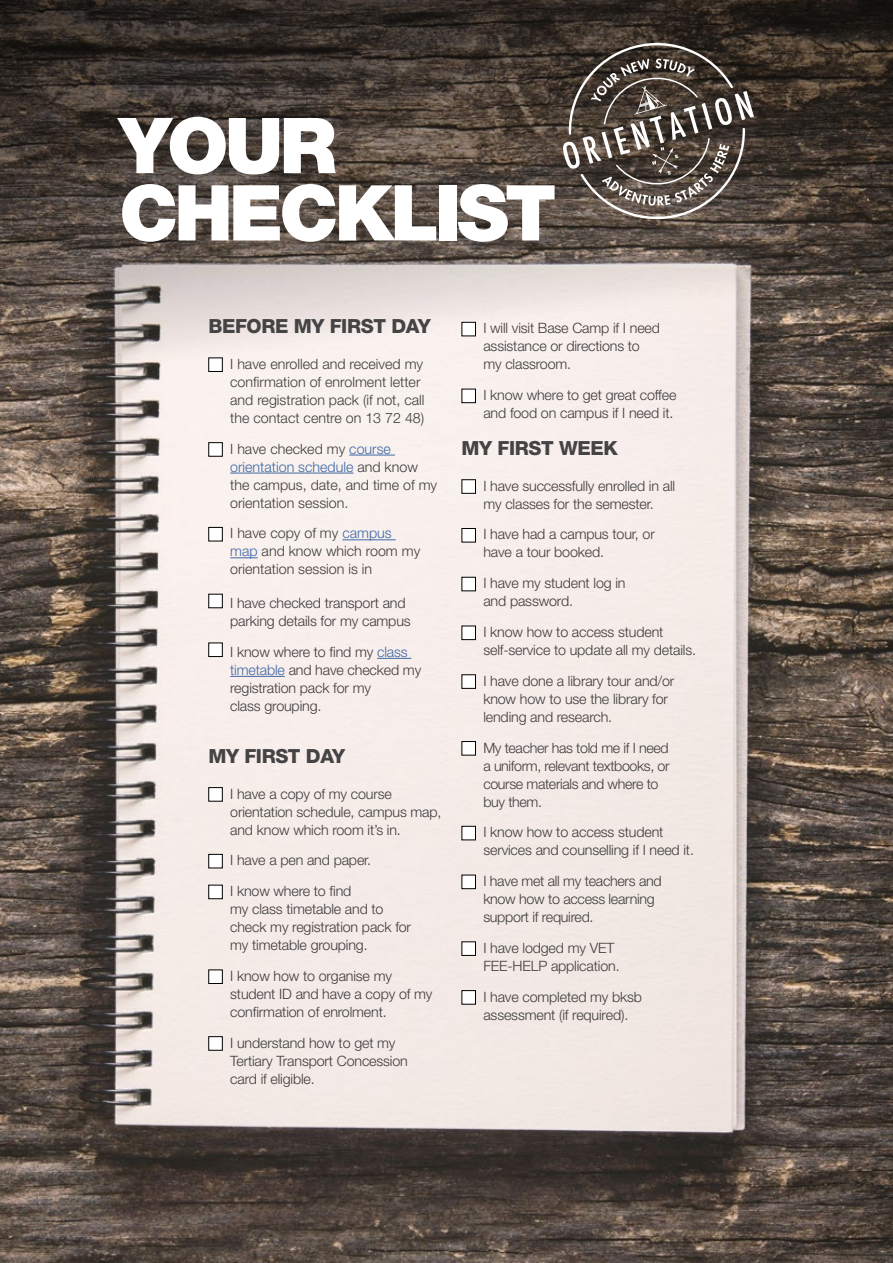
<style>
.page{position:relative;width:893px;height:1263px;background:#fff}
.page>*{position:absolute;margin:0;border:0;box-sizing:border-box;transform-origin:0 0}
.t1{font:900 77.25px/67.3px "Helvetica Neue LT Std";letter-spacing:-.05em;color:#fff}
.t2{font:800 19.5px "Helvetica Neue LT Std";letter-spacing:-.02em;color:#454444}
.t3{font:300 14.25px/18px "Helvetica Neue LT Std";letter-spacing:-.01em;color:#3c3c3b}
.s1{color:#3f68a5}
</style>
<div class="page">
<img style="left:0;top:526px;width:893px;height:737px">
<svg style="left:0;top:0;width:893px;height:526px;background:#8a807a"></svg>
<hr style="left:349px;top:455px;width:46px;height:1px;background:#3f68a5">
<hr style="left:230px;top:473px;width:123px;height:1px;background:#3f68a5">
<hr style="left:342px;top:539px;width:54px;height:1px;background:#3f68a5">
<svg style="left:230px;top:557px;width:28px;height:1px"></svg>
<hr style="left:377px;top:658px;width:34px;height:1px;background:#3f68a5">
<hr style="left:230px;top:676px;width:55px;height:1px;background:#3f68a5">
<div style="left:209px;top:358px;width:13px;height:13px;background:#fff"></div>
<div style="left:208px;top:357px;width:15px;height:15px;border:1px solid #000"></div>
<div style="left:209px;top:443px;width:13px;height:13px;background:#fff"></div>
<div style="left:208px;top:442px;width:15px;height:15px;border:1px solid #000"></div>
<div style="left:209px;top:527px;width:13px;height:14px;background:#fff"></div>
<div style="left:208px;top:527px;width:15px;height:14px;border:1px solid #000"></div>
<div style="left:209px;top:594px;width:13px;height:14px;background:#fff"></div>
<div style="left:208px;top:594px;width:15px;height:14px;border:1px solid #000"></div>
<div style="left:209px;top:643px;width:13px;height:13px;background:#fff"></div>
<div style="left:208px;top:642px;width:15px;height:15px;border:1px solid #000"></div>
<div style="left:209px;top:788px;width:13px;height:13px;background:#fff"></div>
<div style="left:208px;top:787px;width:15px;height:14px;border:1px solid #000"></div>
<div style="left:209px;top:854px;width:13px;height:14px;background:#fff"></div>
<div style="left:208px;top:854px;width:15px;height:14px;border:1px solid #000"></div>
<div style="left:209px;top:885px;width:13px;height:14px;background:#fff"></div>
<div style="left:208px;top:885px;width:15px;height:14px;border:1px solid #000"></div>
<div style="left:209px;top:970px;width:13px;height:13px;background:#fff"></div>
<div style="left:208px;top:969px;width:15px;height:15px;border:1px solid #000"></div>
<div style="left:209px;top:1037px;width:13px;height:13px;background:#fff"></div>
<div style="left:208px;top:1036px;width:15px;height:15px;border:1px solid #000"></div>
<div style="left:462px;top:322px;width:13px;height:14px;background:#fff"></div>
<div style="left:461px;top:322px;width:15px;height:14px;border:1px solid #000"></div>
<div style="left:462px;top:389px;width:13px;height:14px;background:#fff"></div>
<div style="left:461px;top:389px;width:15px;height:14px;border:1px solid #000"></div>
<div style="left:462px;top:480px;width:13px;height:13px;background:#fff"></div>
<div style="left:461px;top:479px;width:15px;height:15px;border:1px solid #000"></div>
<div style="left:462px;top:528px;width:13px;height:14px;background:#fff"></div>
<div style="left:461px;top:528px;width:15px;height:14px;border:1px solid #000"></div>
<div style="left:462px;top:577px;width:13px;height:14px;background:#fff"></div>
<div style="left:461px;top:577px;width:15px;height:14px;border:1px solid #000"></div>
<div style="left:462px;top:626px;width:13px;height:14px;background:#fff"></div>
<div style="left:461px;top:626px;width:15px;height:14px;border:1px solid #000"></div>
<div style="left:462px;top:675px;width:13px;height:13px;background:#fff"></div>
<div style="left:461px;top:674px;width:15px;height:15px;border:1px solid #000"></div>
<div style="left:462px;top:741px;width:13px;height:14px;background:#fff"></div>
<div style="left:461px;top:741px;width:15px;height:14px;border:1px solid #000"></div>
<div style="left:462px;top:826px;width:13px;height:14px;background:#fff"></div>
<div style="left:461px;top:826px;width:15px;height:14px;border:1px solid #000"></div>
<div style="left:462px;top:875px;width:13px;height:14px;background:#fff"></div>
<div style="left:461px;top:875px;width:15px;height:14px;border:1px solid #000"></div>
<div style="left:462px;top:942px;width:13px;height:13px;background:#fff"></div>
<div style="left:461px;top:941px;width:15px;height:15px;border:1px solid #000"></div>
<div style="left:462px;top:990px;width:13px;height:14px;background:#fff"></div>
<div style="left:461px;top:990px;width:15px;height:14px;border:1px solid #000"></div>
<svg style="left:563px;top:35px;width:191px;height:192px;background:#5e554e"></svg>
<h1 class="t1" style="left:119px;top:112px;width:439px">YOUR<br>CHECKLIST</h1>
<h2 class="t2" style="left:208px;top:314px;width:224px">BEFORE MY FIRST DAY</h2>
<p class="t3" style="left:230px;top:354px;width:196px">I have enrolled and received my confirmation of enrolment letter and registration pack (if not, call the contact centre on 13 72 48)</p>
<p class="t3" style="left:230px;top:439px;width:208px">I have checked my <span class="s1">course orientation schedule</span> and know the campus, date, and time of my orientation session.</p>
<p class="t3" style="left:230px;top:524px;width:192px">I have copy of my <span class="s1">campus map</span> and know which room my orientation session is in</p>
<p class="t3" style="left:230px;top:594px;width:182px">I have checked transport and parking details for my campus</p>
<p class="t3" style="left:230px;top:642px;width:193px">I know where to find my <span class="s1">class timetable</span> and have checked my registration pack for my<br>class grouping.</p>
<h2 class="t2" style="left:208px;top:744px;width:138px">MY FIRST DAY</h2>
<p class="t3" style="left:230px;top:784px;width:213px">I have a copy of my course orientation schedule, campus map, and know which room it’s in.</p>
<p class="t3" style="left:230px;top:844px;width:143px;line-height:30.8px">I have a pen and paper.<br>I know where to find</p>
<p class="t3" style="left:230px;top:900px;width:182px">my class timetable and to check my registration pack for my timetable grouping.</p>
<p class="t3" style="left:230px;top:966px;width:204px">I know how to organise my student ID and have a copy of my confirmation of enrolment.</p>
<p class="t3" style="left:230px;top:1033px;width:179px">I understand how to get my<br>Tertiary Transport Concession card if eligible.</p>
<p class="t3" style="left:483px;top:319px;width:178px">I will visit Base Camp if I need assistance or directions to my classroom.</p>
<p class="t3" style="left:483px;top:386px;width:195px">I know where to get great coffee and food on campus if I need it.</p>
<h2 class="t2" style="left:461px;top:436px;width:158px">MY FIRST WEEK</h2>
<p class="t3" style="left:483px;top:476px;width:193px">I have successfully enrolled in all my classes for the semester.</p>
<p class="t3" style="left:483px;top:525px;width:173px">I have had a campus tour, or have a tour booked.</p>
<p class="t3" style="left:483px;top:574px;width:144px">I have my student log in and password.</p>
<p class="t3" style="left:483px;top:623px;width:214px">I know how to access student self-service to update all my details.</p>
<p class="t3" style="left:483px;top:671px;width:193px">I have done a library tour and/or know how to use the library for lending and research.</p>
<p class="t3" style="left:483px;top:738px;width:188px">My teacher has told me if I need a uniform, relevant textbooks, or course materials and where to buy them.</p>
<p class="t3" style="left:483px;top:823px;width:212px">I know how to access student services and counselling if I need it.</p>
<p class="t3" style="left:483px;top:872px;width:180px">I have met all my teachers and know how to access learning support if required.</p>
<p class="t3" style="left:483px;top:938px;width:138px">I have lodged my VET<br>FEE-HELP application.</p>
<p class="t3" style="left:483px;top:987px;width:160px">I have completed my bksb assessment (if required).</p>
</div>
